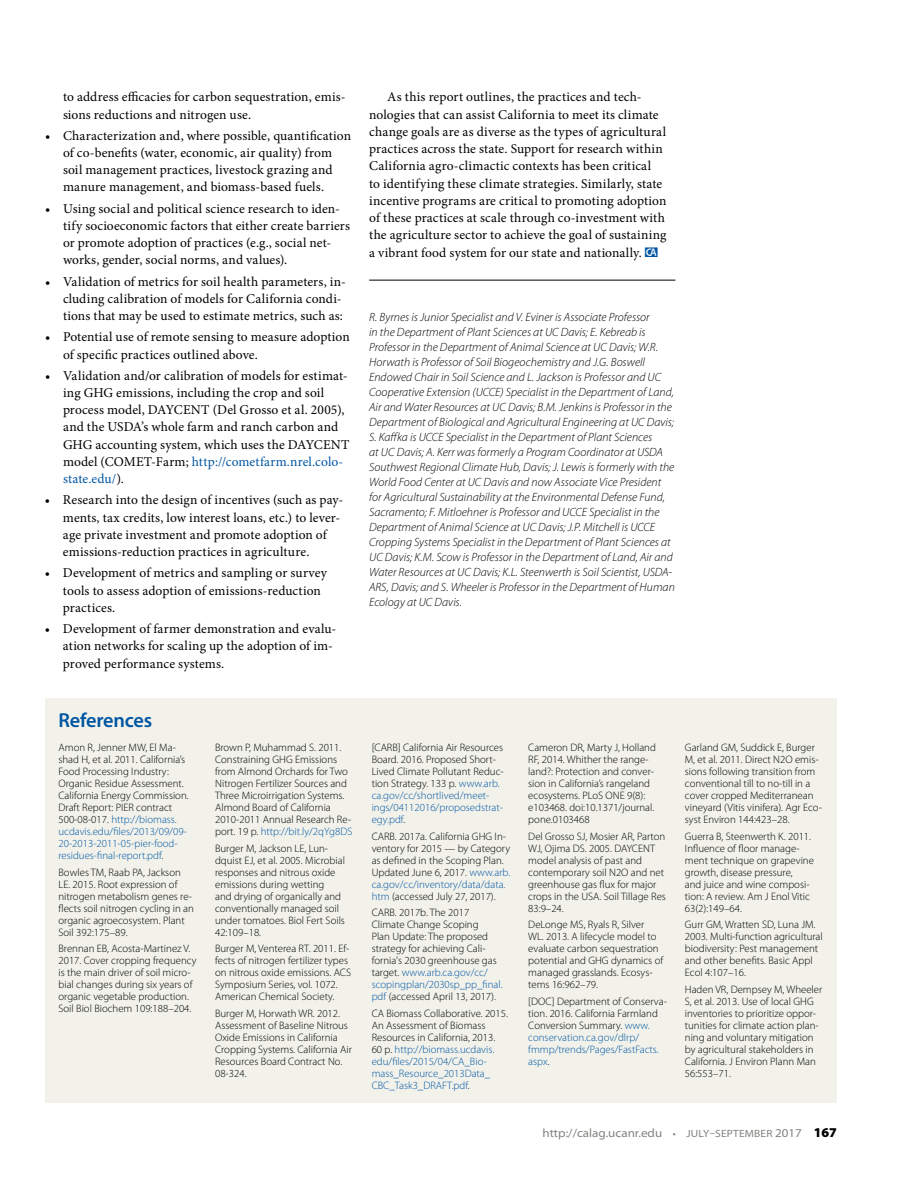
<style>
.page{position:relative;width:918px;height:1188px;background:#fff}
.page>*{position:absolute;margin:0;border:0;box-sizing:border-box;transform-origin:0 0}
.t1{font:600 20.25px "Myriad Pro";letter-spacing:-.01em;color:#0055a2}
.t2{font:13.5px/17.2px "Minion Pro";letter-spacing:.01em;color:#000}
.t3{font:italic 300 12px/15px "Myriad Pro";color:#000}
.t4{font:semi-expanded 12px "Myriad Pro";color:#7e817b}
.t5{font:300 10.8px/12px "Myriad Pro";color:#000}
.t6{font:300 10.8px/12px "Myriad Pro";color:#0055a2}
.s1{color:#0055a2}
.s2{color:#000}
.s3{font-size:10.5px}
.s4{font-weight:900;font-stretch:normal;font-size:13.5px;color:#000}
</style>
<div class="page">
<hr style="left:369px;top:280px;width:306px;height:1px;background:#000">
<div style="left:45px;top:698px;width:792px;height:404px;background:#f2f2eb"></div>
<p class="t2" style="left:63px;top:88px;width:284px">to address efficacies for carbon sequestration, emis&shy;sions reductions and nitrogen use.</p>
<p class="t2" style="left:63px;top:127px;width:290px;text-indent:-18px">• Characterization and, where possible, quantification of co-benefits (water, economic, air quality) from soil management practices, livestock grazing and manure management, and biomass-based fuels.</p>
<p class="t2" style="left:63px;top:200px;width:288px;text-indent:-18px">• Using social and political science research to iden&shy;tify socioeconomic factors that either create barriers or promote adoption of practices (e.g., social net&shy;works, gender, social norms, and values).</p>
<p class="t2" style="left:63px;top:273px;width:284px;text-indent:-18px">• Validation of metrics for soil health parameters, in&shy;cluding calibration of models for California condi&shy;tions that may be used to estimate metrics, such as:</p>
<p class="t2" style="left:63px;top:328px;width:288px;text-indent:-18px">• Potential use of remote sensing to measure adoption of specific practices outlined above.</p>
<p class="t2" style="left:63px;top:367px;width:288px;text-indent:-18px">• Validation and/or calibration of models for estimat&shy;ing GHG emissions, including the crop and soil process model, DAYCENT (Del Grosso et al. 2005), and the USDA’s whole farm and ranch carbon and GHG accounting system, which uses the DAYCENT model (COMET-Farm; <span class="s1">http://cometfarm.nrel.colo&shy;state.edu/</span>).</p>
<p class="t2" style="left:63px;top:492px;width:282px;text-indent:-18px">• Research into the design of incentives (such as pay&shy;ments, tax credits, low interest loans, etc.) to lever&shy;age private investment and promote adoption of emissions-reduction practices in agriculture.</p>
<p class="t2" style="left:63px;top:564px;width:266px;text-indent:-18px">• Development of metrics and sampling or survey tools to assess adoption of emissions-reduction practices.</p>
<p class="t2" style="left:63px;top:620px;width:275px;text-indent:-18px">• Development of farmer demonstration and evalu&shy;ation networks for scaling up the adoption of im&shy;proved performance systems.</p>
<h1 class="t1" style="left:59px;top:707px;width:95px">References</h1>
<p class="t5" style="left:59px;top:741px;width:132px">Amon R, Jenner MW, El Ma&shy;shad H, et al. 2011. California’s<br>Food Processing Industry:<br>Organic Residue Assessment.<br>California Energy Commission.<br>Draft Report: PIER contract<br>500-08-017. <span class="s1">http://biomass. ucdavis.edu/files/2013/09/09-<br>20-2013-2011-05-pier-food&shy;residues-final-report.pdf</span>.</p>
<p class="t5" style="left:59px;top:866px;width:137px">Bowles TM, Raab PA, Jackson<br>LE. 2015. Root expression of nitrogen metabolism genes re&shy;flects soil nitrogen cycling in an organic agroecosystem. Plant<br>Soil 392:175–89.</p>
<p class="t5" style="left:59px;top:942px;width:140px">Brennan EB, Acosta-Martinez V.<br>2017. Cover cropping frequency is the main driver of soil micro&shy;bial changes during six years of organic vegetable production.<br>Soil Biol Biochem 109:188–204.</p>
<p class="t5" style="left:215px;top:741px;width:139px">Brown P, Muhammad S. 2011.<br>Constraining GHG Emissions from Almond Orchards for Two<br>Nitrogen Fertilizer Sources and<br>Three Microirrigation Systems.<br>Almond Board of California<br>2010-2011 Annual Research Re&shy;port. 19 p. <span class="s1">http://bit.ly/2qYg8DS</span></p>
<p class="t5" style="left:215px;top:842px;width:131px">Burger M, Jackson LE, Lun&shy;dquist EJ, et al. 2005. Microbial responses and nitrous oxide emissions during wetting<br>and drying of organically and conventionally managed soil under tomatoes. Biol Fert Soils<br>42:109–18.</p>
<p class="t5" style="left:215px;top:942px;width:137px">Burger M, Venterea RT. 2011. Ef&shy;fects of nitrogen fertilizer types on nitrous oxide emissions. ACS<br>Symposium Series, vol. 1072.<br>American Chemical Society.</p>
<p class="t5" style="left:215px;top:1007px;width:138px">Burger M, Horwath WR. 2012.<br>Assessment of Baseline Nitrous<br>Oxide Emissions in California<br>Cropping Systems. California Air<br>Resources Board Contract No.<br>08-324.</p>
<p class="t2" style="left:369px;top:88px;width:299px;text-indent:18px">As this report outlines, the practices and tech&shy;nologies that can assist California to meet its climate change goals are as diverse as the types of agricultural practices across the state. Support for research within California agro-climactic contexts has been critical<br>to identifying these climate strategies. Similarly, state incentive programs are critical to promoting adoption of these practices at scale through co-investment with the agriculture sector to achieve the goal of sustaining a vibrant food system for our state and nationally.</p>
<p class="t3" style="left:369px;top:309px;width:307px">R. Byrnes is Junior Specialist and V. Eviner is Associate Professor<br>in the Department of Plant Sciences at UC Davis; E. Kebreab is Professor in the Department of Animal Science at UC Davis; W.R.<br>Horwath is Professor of Soil Biogeochemistry and J.G. Boswell Endowed Chair in Soil Science and L. Jackson is Professor and UC Cooperative Extension (UCCE) Specialist in the Department of Land, Air and Water Resources at UC Davis; B.M. Jenkins is Professor in the Department of Biological and Agricultural Engineering at UC Davis; S. Kaffka is UCCE Specialist in the Department of Plant Sciences<br>at UC Davis; A. Kerr was formerly a Program Coordinator at USDA Southwest Regional Climate Hub, Davis; J. Lewis is formerly with the World Food Center at UC Davis and now Associate Vice President for Agricultural Sustainability at the Environmental Defense Fund, Sacramento; F. Mitloehner is Professor and UCCE Specialist in the Department of Animal Science at UC Davis; J.P. Mitchell is UCCE Cropping Systems Specialist in the Department of Plant Sciences at UC Davis; K.M. Scow is Professor in the Department of Land, Air and Water Resources at UC Davis; K.L. Steenwerth is Soil Scientist, USDA-ARS, Davis; and S. Wheeler is Professor in the Department of Human Ecology at UC Davis.</p>
<p class="t5" style="left:372px;top:741px;width:134px">[CARB] California Air Resources<br>Board. 2016. Proposed Short-<br>Lived Climate Pollutant Reduc&shy;tion Strategy. 133 p. <span class="s1">www.arb. ca.gov/cc/shortlived/meet&shy;ings/04112016/proposedstrat&shy;egy.pdf</span>.</p>
<p class="t5" style="left:372px;top:830px;width:140px">CARB. 2017a. California GHG In&shy;ventory for 2015 — by Category as defined in the Scoping Plan.<br>Updated June 6, 2017. <span class="s1">www.arb. ca.gov/cc/inventory/data/data. htm</span> (accessed July 27, 2017).</p>
<p class="t5" style="left:372px;top:906px;width:132px">CARB. 2017b. The 2017<br>Climate Change Scoping<br>Plan Update: The proposed strategy for achieving Cali&shy;fornia's 2030 greenhouse gas target. <span class="s1">www.arb.ca.gov/cc/ scopingplan/2030sp_pp_final. pdf</span> (accessed April 13, 2017).</p>
<p class="t6" style="left:372px;top:1007px;width:138px"><span class="s2">CA Biomass Collaborative. 2015.<br>An Assessment of Biomass<br>Resources in California, 2013.<br>60 p.</span> http://biomass.ucdavis. edu/files/2015/04/CA_Bio&shy;mass_Resource_2013Data_<br>CBC_Task3_DRAFT.pdf<span class="s2">.</span></p>
<p class="t5" style="left:528px;top:741px;width:129px">Cameron DR, Marty J, Holland<br>RF, 2014. Whither the range&shy;land?: Protection and conver&shy;sion in California’s rangeland ecosystems. PLoS ONE 9(8): e103468. doi:10.1371/journal. pone.0103468</p>
<p class="t5" style="left:528px;top:830px;width:139px">Del Grosso SJ, Mosier AR, Parton<br>WJ, Ojima DS. 2005. DAYCENT model analysis of past and contemporary soil N2O and net greenhouse gas flux for major crops in the USA. Soil Tillage Res<br>83:9–24.</p>
<p class="t5" style="left:528px;top:918px;width:136px">DeLonge MS, Ryals R, Silver<br>WL. 2013. A lifecycle model to evaluate carbon sequestration potential and GHG dynamics of managed grasslands. Ecosys&shy;tems 16:962–79.</p>
<p class="t5" style="left:528px;top:995px;width:140px">[DOC] Department of Conserva&shy;tion. 2016. California Farmland<br>Conversion Summary. <span class="s1">www. conservation.ca.gov/dlrp/ fmmp/trends/Pages/FastFacts. aspx</span>.</p>
<p class="t5" style="left:685px;top:741px;width:139px">Garland GM, Suddick E, Burger<br>M, et al. 2011. Direct N2O emis&shy;sions following transition from conventional till to no-till in a cover cropped Mediterranean vineyard (Vitis vinifera). Agr Eco&shy;syst Environ 144:423–28.</p>
<p class="t5" style="left:685px;top:830px;width:131px">Guerra B, Steenwerth K. 2011.<br>Influence of floor manage&shy;ment technique on grapevine growth, disease pressure,<br>and juice and wine composi&shy;tion: A review. Am J Enol Vitic<br>63(2):149–64.</p>
<p class="t5" style="left:685px;top:918px;width:139px">Gurr GM, Wratten SD, Luna JM.<br>2003. Multi-function agricultural biodiversity: Pest management and other benefits. Basic Appl<br>Ecol 4:107–16.</p>
<p class="t5" style="left:685px;top:983px;width:139px">Haden VR, Dempsey M, Wheeler<br>S, et al. 2013. Use of local GHG inventories to prioritize oppor&shy;tunities for climate action plan&shy;ning and voluntary mitigation by agricultural stakeholders in<br>California. J Environ Plann Man<br>56:553–71.</p>
<p class="t4" style="left:542px;top:1126px;width:296px">http://calag.ucanr.edu <span class="s3">• JULY–SEPTEMBER</span> 2017 <span class="s4">167</span></p>
</div>
